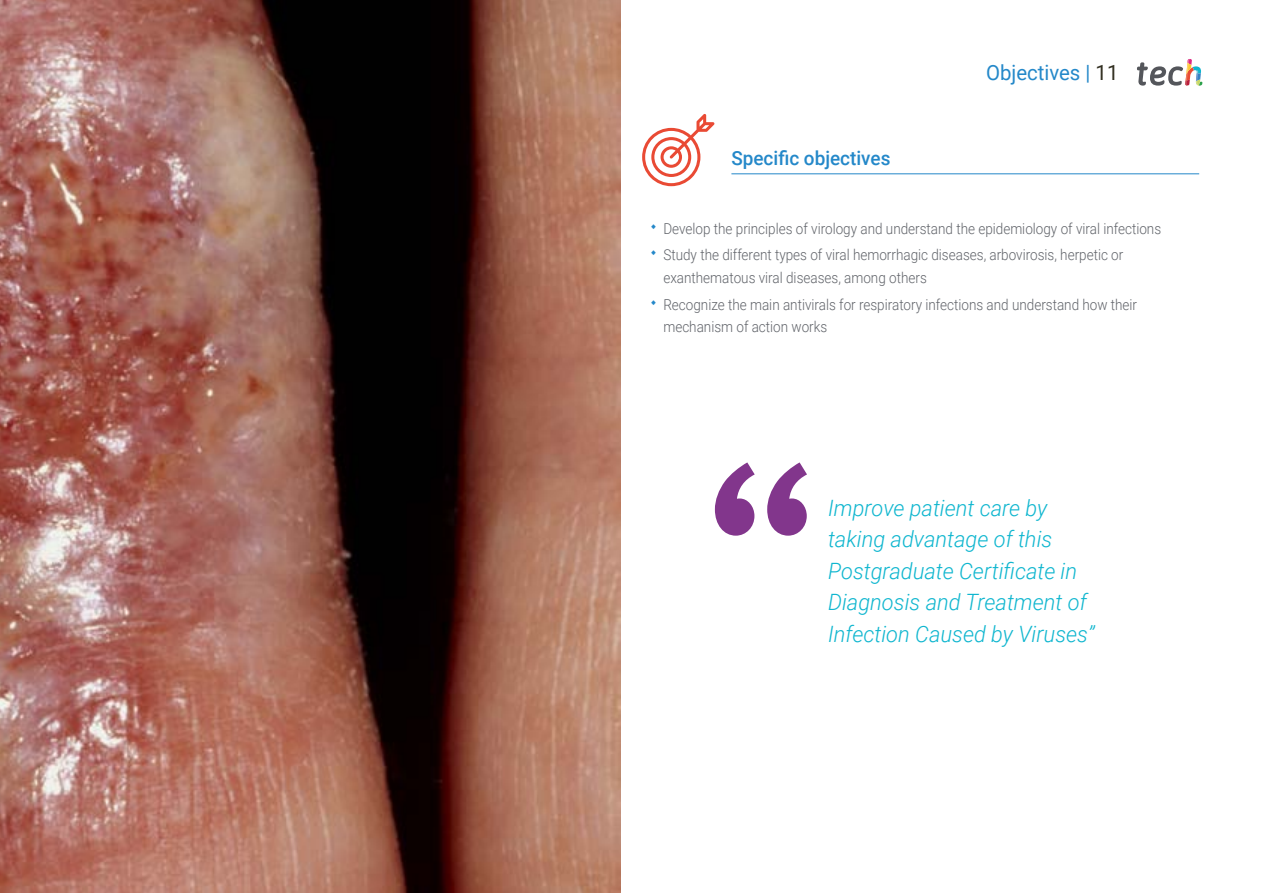
<style>
.page{position:relative;width:1263px;height:893px;background:#fff}
.page>*{position:absolute;margin:0;border:0;box-sizing:border-box;transform-origin:0 0}
.t1{font:italic 300 22.5px/31.5px "Roboto";color:#0fb6cf}
.t2{font:21px "Roboto";color:#2488c9}
.t3{font:500 19.5px "Roboto";color:#2488c9}
.t4{font:300 15px/26.7px "Roboto";color:#61646a;scale:.9 1}
.s1{color:#312e20}
</style>
<div class="page">
<svg style="left:642px;top:114px;width:72px;height:72px"></svg>
<hr style="left:731px;top:173px;width:468px;height:1px;background:#2488c9">
<svg style="left:1137px;top:59px;width:65px;height:27px"></svg>
<img style="left:0;top:0;width:621px;height:893px">
<svg style="left:715px;top:462px;width:92px;height:74px"></svg>
<h3 class="t3" style="left:731px;top:144px;width:161px">Specific objectives</h3>
<h2 class="t2" style="left:986px;top:57px;width:134px">Objectives | <span class="s1">11</span></h2>
<p class="t4" style="left:663px;top:214px;width:555px">Develop the principles of virology and understand the epidemiology of viral infections<br>Study the different types of viral hemorrhagic diseases, arbovirosis, herpetic or</p>
<p class="t4" style="left:663px;top:264px;width:528px">exanthematous viral diseases, among others<br>Recognize the main antivirals for respiratory infections and understand how their</p>
<p class="t4" style="left:663px;top:313px;width:184px">mechanism of action works</p>
<h1 class="t1" style="left:828px;top:491px;width:268px">Improve patient care by taking advantage of this<br>Postgraduate Certificate in<br>Diagnosis and Treatment of<br>Infection Caused by Viruses’’</h1>
</div>
